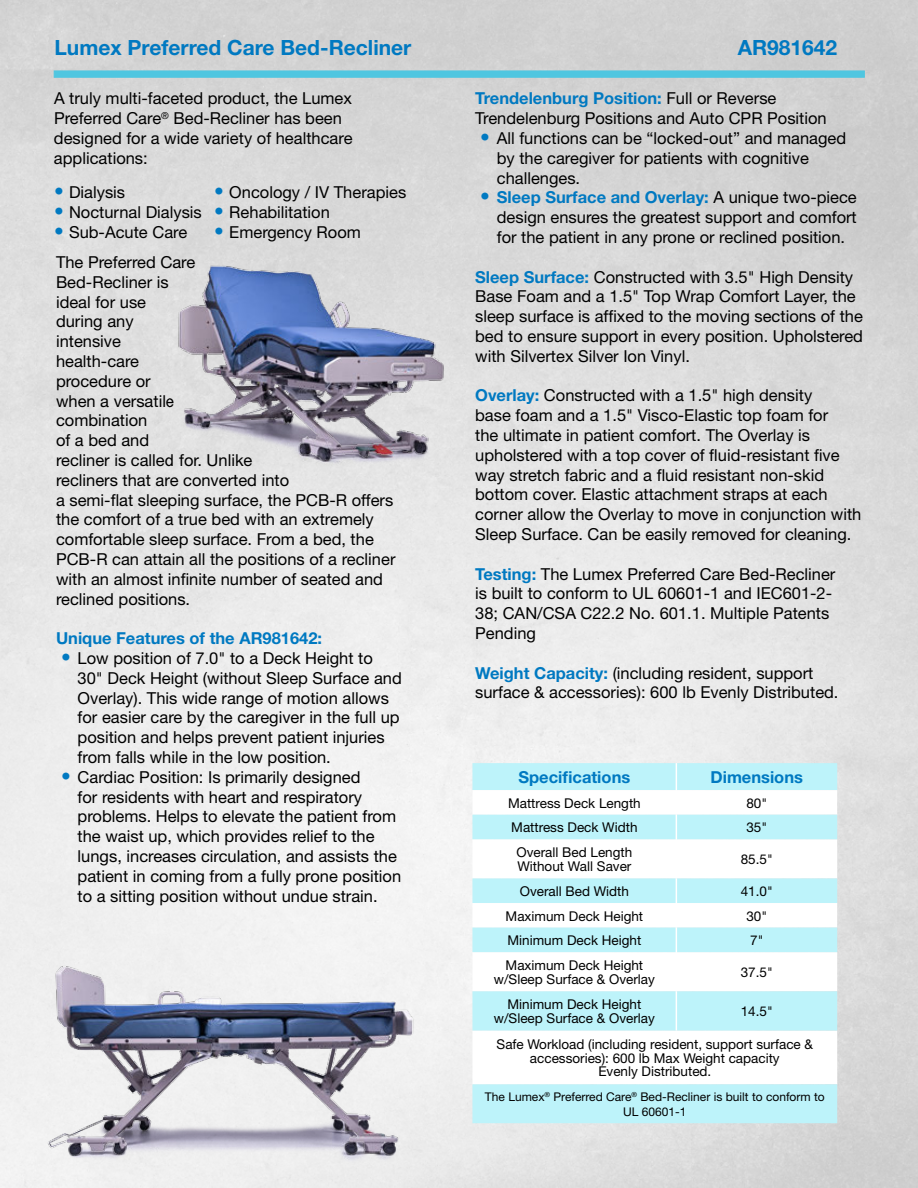
<style>
.page{position:relative;width:918px;height:1188px;background:#fff}
.page>*{position:absolute;margin:0;border:0;box-sizing:border-box;transform-origin:0 0}
.t1{font:700 21px "Helvetica Neue";color:#0079c1}
.t2{font:16.5px/19.8px "Helvetica Neue";color:#000}
.t3{font:700 16.5px "Helvetica Neue";color:#0079c1}
.t4{font:13.5px/13.5px "Helvetica Neue";color:#000;text-align:center}
.t5{font:12px/14.4px "Helvetica Neue";color:#000;text-align:center}
.s1{font-weight:700;font-size:19.5px;color:#0079c1}
.s2{font-weight:700;color:#0079c1}
</style>
<div class="page">
<img style="left:0;top:0;width:918px;height:1188px">
<div style="left:54px;top:71px;width:811px;height:6px;background:#4fc6e0"></div>
<svg style="left:472px;top:839px;width:365px;height:284px"></svg>
<svg style="left:472px;top:763px;width:365px;height:76px"></svg>
<hr style="left:676px;top:839px;width:1px;height:39px;background:#fff">
<svg style="left:676px;top:878px;width:1px;height:74px"></svg>
<hr style="left:676px;top:952px;width:1px;height:39px;background:#fff">
<hr style="left:676px;top:991px;width:1px;height:40px;background:#fff">
<img style="left:170px;top:262px;width:289px;height:211px">
<img style="left:38px;top:959px;width:399px;height:226px">
<p class="t1" style="left:55px;top:35px;width:358px">Lumex Preferred Care Bed-Recliner</p>
<p class="t1" style="left:738px;top:35px;width:101px">AR981642</p>
<p class="t2" style="left:54px;top:88px;width:300px">A truly multi-faceted product, the Lumex Preferred Care<sup>®</sup> Bed-Recliner has been designed for a wide variety of healthcare applications:</p>
<p class="t2" style="left:54px;top:182px;width:73px"><span class="s1">•</span> Dialysis</p>
<p class="t2" style="left:54px;top:202px;width:149px"><span class="s1">•</span> Nocturnal Dialysis</p>
<p class="t2" style="left:54px;top:222px;width:135px"><span class="s1">•</span> Sub-Acute Care</p>
<p class="t2" style="left:475px;top:88px;width:353px"><span class="s2">Trendelenburg Position:</span> Full or Reverse<br>Trendelenburg Positions and Auto CPR Position</p>
<p class="t2" style="left:497px;top:128px;width:351px;text-indent:-16px"><span class="s1">•</span> All functions can be “locked-out” and managed by the caregiver for patients with cognitive challenges.</p>
<p class="t2" style="left:497px;top:187px;width:362px;text-align:justify;text-indent:-16px"><span class="s1">•</span> <span class="s2">Sleep Surface and Overlay:</span> A unique two-piece design ensures the greatest support and comfort for the patient in any prone or reclined position.</p>
<p class="t2" style="left:475px;top:267px;width:389px"><span class="s2">Sleep Surface:</span> Constructed with 3.5" High Density Base Foam and a 1.5" Top Wrap Comfort Layer, the sleep surface is affixed to the moving sections of the bed to ensure support in every position. Upholstered with Silvertex Silver Ion Vinyl.</p>
<p class="t2" style="left:475px;top:385px;width:388px"><span class="s2">Overlay:</span> Constructed with a 1.5" high density<br>base foam and a 1.5" Visco-Elastic top foam for<br>the ultimate in patient comfort. The Overlay is upholstered with a top cover of fluid-resistant five way stretch fabric and a fluid resistant non-skid bottom cover. Elastic attachment straps at each corner allow the Overlay to move in conjunction with Sleep Surface. Can be easily removed for cleaning.</p>
<p class="t2" style="left:475px;top:564px;width:362px"><span class="s2">Testing:</span> The Lumex Preferred Care Bed-Recliner is built to conform to UL 60601-1 and IEC601-2- 38; CAN/CSA C22.2 No. 601.1. Multiple Patents Pending</p>
<p class="t2" style="left:475px;top:663px;width:365px"><span class="s2">Weight Capacity:</span> (including resident, support surface &amp; accessories): 600 lb Evenly Distributed.</p>
<p class="t2" style="left:214px;top:182px;width:193px"><span class="s1">•</span> Oncology / IV Therapies</p>
<p class="t2" style="left:214px;top:202px;width:117px"><span class="s1">•</span> Rehabilitation</p>
<p class="t2" style="left:214px;top:222px;width:148px"><span class="s1">•</span> Emergency Room</p>
<p class="t2" style="left:56px;top:252px;width:341px">The Preferred Care<br>Bed-Recliner is<br>ideal for use<br>during any<br>intensive<br>health-care<br>procedure or<br>when a versatile<br>combination<br>of a bed and<br>recliner is called for. Unlike<br>recliners that are converted into<br>a semi-flat sleeping surface, the PCB-R offers the comfort of a true bed with an extremely comfortable sleep surface. From a bed, the<br>PCB-R can attain all the positions of a recliner with an almost infinite number of seated and reclined positions.</p>
<p class="t3" style="left:56px;top:628px;width:268px">Unique Features of the AR981642:</p>
<p class="t2" style="left:78px;top:648px;width:326px;text-indent:-16px"><span class="s1">•</span> Low position of 7.0" to a Deck Height to 30" Deck Height (without Sleep Surface and Overlay). This wide range of motion allows for easier care by the caregiver in the full up position and helps prevent patient injuries from falls while in the low position.</p>
<p class="t2" style="left:78px;top:767px;width:325px;text-indent:-16px"><span class="s1">•</span> Cardiac Position: Is primarily designed<br>for residents with heart and respiratory problems. Helps to elevate the patient from the waist up, which provides relief to the lungs, increases circulation, and assists the patient in coming from a fully prone position to a sitting position without undue strain.</p>
<p class="t3" style="left:519px;top:767px;width:113px">Specifications</p>
<p class="t3" style="left:711px;top:767px;width:94px">Dimensions</p>
<p class="t4" style="left:508px;top:796px;width:134px">Mattress Deck Length</p>
<p class="t4" style="left:746px;top:796px;width:22px">80"</p>
<p class="t4" style="left:511px;top:821px;width:128px">Mattress Deck Width</p>
<p class="t4" style="left:746px;top:821px;width:22px">35"</p>
<p class="t4" style="left:517px;top:846px;width:117px;text-align:left">Overall Bed Length<br>Without Wall Saver</p>
<p class="t4" style="left:741px;top:852px;width:34px">85.5"</p>
<p class="t4" style="left:520px;top:884px;width:111px">Overall Bed Width</p>
<p class="t4" style="left:741px;top:884px;width:34px">41.0"</p>
<p class="t4" style="left:506px;top:909px;width:139px">Maximum Deck Height</p>
<p class="t4" style="left:746px;top:909px;width:22px">30"</p>
<p class="t4" style="left:508px;top:933px;width:135px">Minimum Deck Height</p>
<p class="t4" style="left:750px;top:933px;width:15px">7"</p>
<p class="t4" style="left:494px;top:959px;width:162px">Maximum Deck Height w/Sleep Surface &amp; Overlay</p>
<p class="t4" style="left:741px;top:965px;width:34px">37.5"</p>
<p class="t4" style="left:494px;top:998px;width:162px">Minimum Deck Height w/Sleep Surface &amp; Overlay</p>
<p class="t4" style="left:741px;top:1004px;width:34px">14.5"</p>
<p class="t4" style="left:497px;top:1037px;width:318px">Safe Workload (including resident, support surface &amp; accessories): 600 lb Max Weight capacity<br>Evenly Distributed.</p>
<p class="t5" style="left:485px;top:1090px;width:341px">The Lumex<sup>®</sup> Preferred Care<sup>®</sup> Bed-Recliner is built to conform to<br>UL 60601-1</p>
</div>
